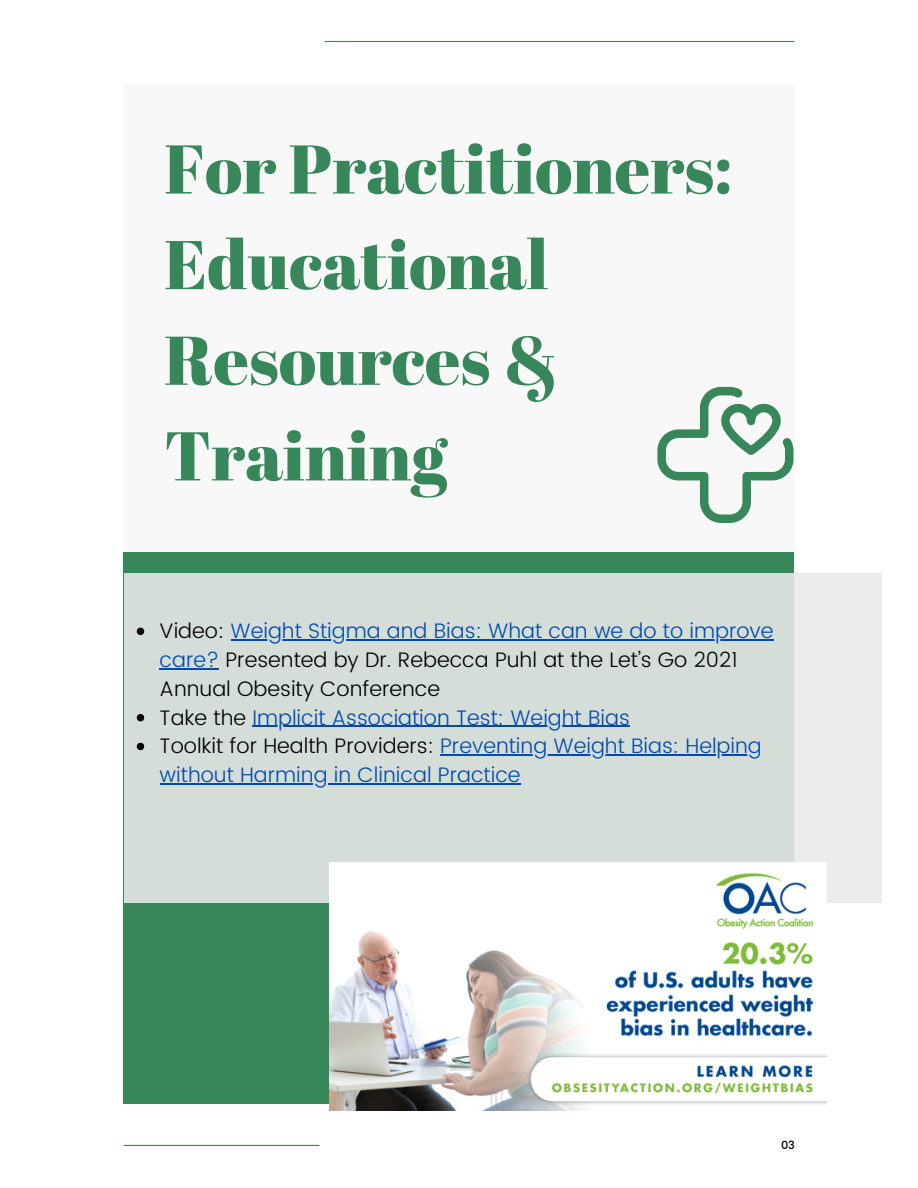
<style>
.page{position:relative;width:918px;height:1188px;background:#fff}
.page>*{position:absolute;margin:0;border:0;box-sizing:border-box;transform-origin:0 0}
.t1{font:68.7px/95.7px "Abril Fatface";color:#37875b}
.t2{font:300 21px/28.8px "Poppins";color:#004aad}
.t3{font:500 11.25px "Poppins";color:#000}
.s1{color:#000}
</style>
<div class="page">
<div style="left:123px;top:84px;width:672px;height:1020px;background:#f8f8f8"></div>
<div style="left:123px;top:553px;width:670px;height:551px;background:#37875b"></div>
<svg style="left:124px;top:573px;width:757px;height:330px;background:#d5ddda"></svg>
<hr style="left:124px;top:1145px;width:196px;height:1px;background:#37875b">
<hr style="left:325px;top:41px;width:469px;height:1px;background:#37875b">
<img style="left:330px;top:862px;width:496px;height:249px">
<svg style="left:657px;top:387px;width:137px;height:136px"></svg>
<svg style="left:137px;top:628px;width:7px;height:7px"></svg>
<hr style="left:231px;top:639px;width:543px;height:1px;background:#004aad">
<hr style="left:160px;top:668px;width:59px;height:1px;background:#004aad">
<svg style="left:137px;top:714px;width:7px;height:7px"></svg>
<hr style="left:252px;top:726px;width:378px;height:1px;background:#004aad">
<svg style="left:137px;top:743px;width:7px;height:7px"></svg>
<hr style="left:440px;top:754px;width:322px;height:2px;background:#004aad">
<hr style="left:160px;top:783px;width:361px;height:1px;background:#004aad">
<h1 class="t1" style="left:164px;top:119px;width:570px">For Practitioners:<br>Educational<br>Resources &amp;<br>Training</h1>
<p class="t2" style="left:160px;top:617px;width:615px"><span class="s1">Video:</span> Weight Stigma and Bias: What can we do to improve care? <span class="s1">Presented by Dr. Rebecca Puhl at the Let’s Go 2021<br>Annual Obesity Conference<br>Take the</span> Implicit Association Test: Weight Bias<br><span class="s1">Toolkit for Health Providers:</span> Preventing Weight Bias: Helping without Harming in Clinical Practice</p>
<p class="t3" style="left:781px;top:1138px;width:15px">03</p>
</div>
